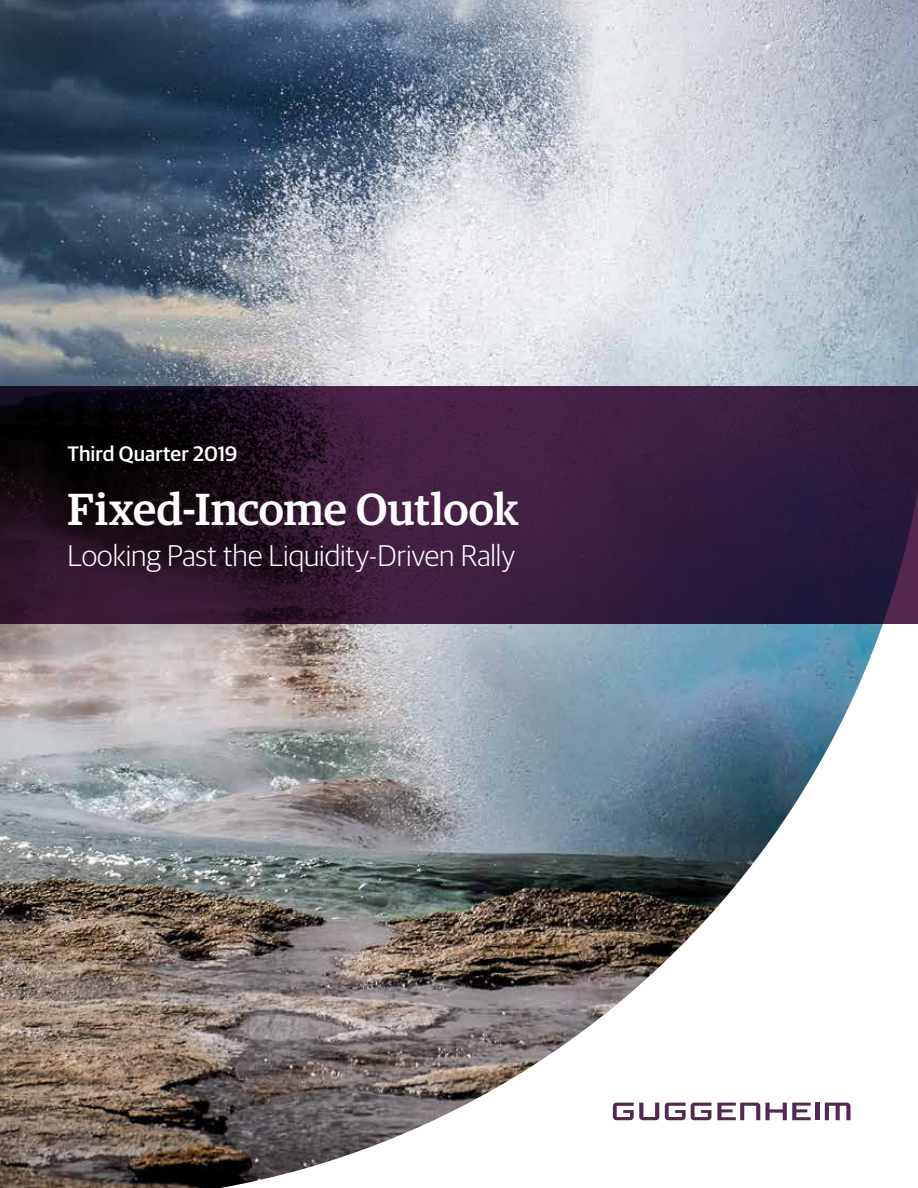
<style>
.page{position:relative;width:918px;height:1188px;background:#fff}
.page>*{position:absolute;margin:0;border:0;box-sizing:border-box;transform-origin:0 0}
.t1{font:500 45px "Guardian Egyp";color:#fff}
.t2{font:300 30px "Guardian Sans";letter-spacing:-.005em;color:#fff}
.t3{font:500 21px "Guardian Sans";color:#fff}
</style>
<div class="page">
<img style="left:0;top:0;width:918px;height:1188px">
<img style="left:68px;top:338px;width:850px;height:850px">
<svg style="left:613px;top:1103px;width:46px;height:17px"></svg>
<svg style="left:665px;top:1103px;width:46px;height:17px"></svg>
<svg style="left:717px;top:1103px;width:43px;height:17px"></svg>
<svg style="left:766px;top:1103px;width:45px;height:17px"></svg>
<hr style="left:815px;top:1103px;width:4px;height:17px;background:#54284f">
<svg style="left:825px;top:1103px;width:25px;height:17px"></svg>
<svg style="left:0;top:386px;width:918px;height:238px;background:#2d1731"></svg>
<p class="t3" style="left:68px;top:438px;width:172px">Third Quarter 2019</p>
<h1 class="t1" style="left:68px;top:477px;width:453px">Fixed-Income Outlook</h1>
<p class="t2" style="left:68px;top:535px;width:449px">Looking Past the Liquidity-Driven Rally</p>
</div>
